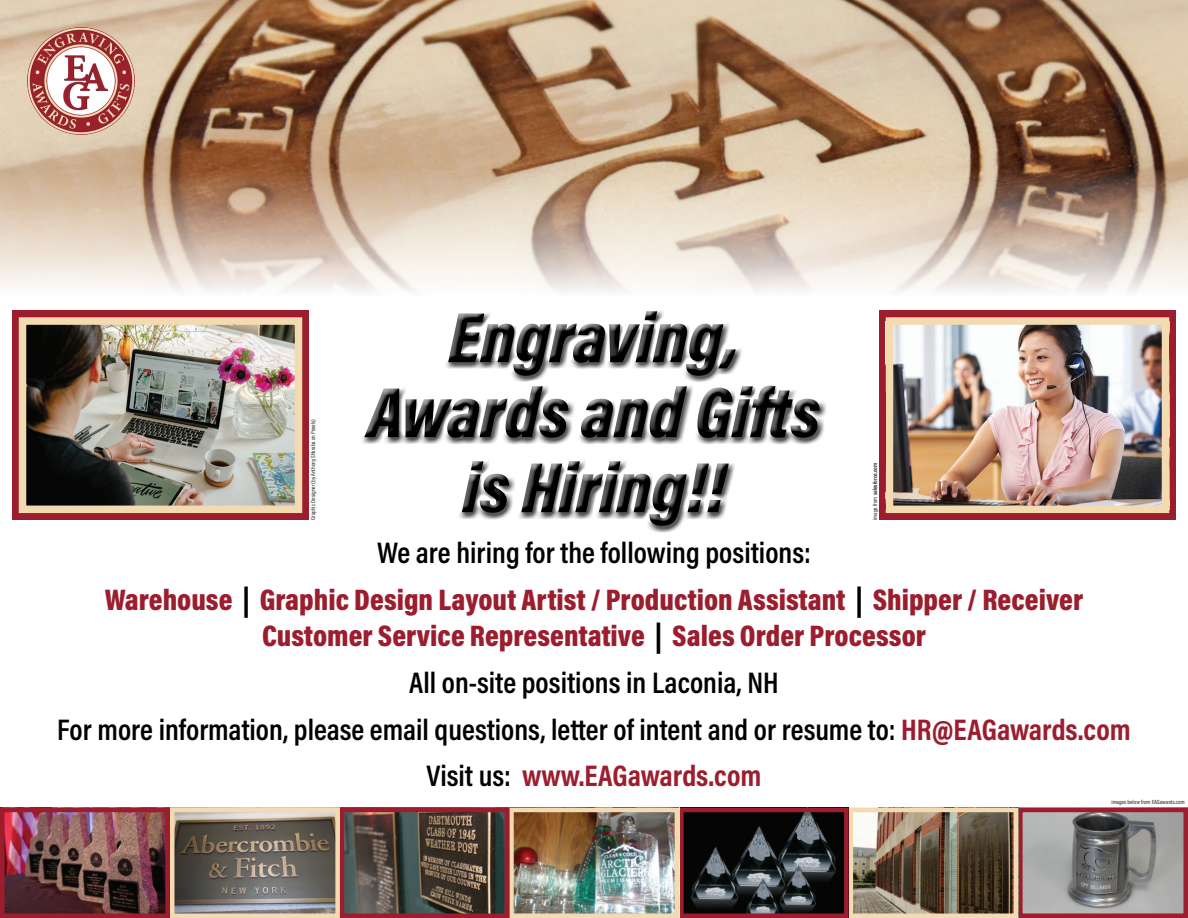
<style>
.page{position:relative;width:1188px;height:918px;background:#fff}
.page>*{position:absolute;margin:0;border:0;box-sizing:border-box;transform-origin:0 0}
.t1{font:italic 900 72px/75px "Acumin Pro Cond";color:#000;text-align:center}
.t2{font:600 30px "Acumin Pro Cond";color:#000}
.t3{font:900 30px/36px "Acumin Pro Cond";color:#9c1d2e;text-align:center}
.t4{font:700 30px "Acumin Pro Cond";color:#9c1d2e}
.t5{font:6px "Acumin Pro Cond";color:#231f20}
.t6{font:600 6px "Acumin Pro Cond";color:#231f20}
.s1{font-weight:400}
.s2{color:#000}
.s3{font-weight:700;color:#9c1d2e}
.s4{font-weight:600;color:#000}
</style>
<div class="page">
<div style="left:12px;top:311px;width:297px;height:209px;background:#9c1d2e"></div>
<img style="left:28px;top:326px;width:265px;height:178px">
<div style="left:19px;top:317px;width:283px;height:196px;border:8px solid #f4dab0"></div>
<img style="left:0;top:0;width:1188px;height:292px">
<img style="left:6px;top:814px;width:1176px;height:98px">
<div style="left:1018px;top:808px;width:170px;height:110px;border:5px solid #9c1d2e"></div>
<img style="left:27px;top:27px;width:108px;height:108px">
<div style="left:849px;top:808px;width:169px;height:110px;border:5px solid #f4dab0"></div>
<div style="left:679px;top:808px;width:170px;height:110px;border:5px solid #9c1d2e"></div>
<div style="left:509px;top:808px;width:170px;height:110px;border:5px solid #f4dab0"></div>
<div style="left:340px;top:808px;width:169px;height:110px;border:5px solid #9c1d2e"></div>
<div style="left:170px;top:808px;width:170px;height:110px;border:5px solid #f4dab0"></div>
<div style="left:0;top:808px;width:170px;height:110px;border:5px solid #9c1d2e"></div>
<div style="left:879px;top:311px;width:297px;height:209px;background:#9c1d2e"></div>
<img style="left:895px;top:326px;width:265px;height:178px">
<div style="left:886px;top:317px;width:283px;height:196px;border:8px solid #f4dab0"></div>
<div style="left:359px;top:306px;width:468px;height:227px;background:#231f20;opacity:.75"></div>
<p class="t5" style="left:309px;top:520px;width:102px;rotate:-90deg">Graphic Designer (by Anthony Shkraba on Pexels)</p>
<h1 class="t1" style="left:368px;top:298px;width:454px">Engraving,<br>Awards and Gifts</h1>
<h1 class="t1" style="left:463px;top:448px;width:264px">is Hiring!!</h1>
<p class="t6" style="left:871px;top:520px;width:58px;rotate:-90deg"><span class="s1">image from</span> salesforce.com</p>
<p class="t2" style="left:377px;top:533px;width:435px">We are hiring for the following positions:</p>
<p class="t3" style="left:105px;top:581px;width:980px">Warehouse <span class="s2">|</span> Graphic Design Layout Artist / Production Assistant <span class="s2">|</span> Shipper / Receiver<br>Customer Service Representative <span class="s2">|</span> Sales Order Processor</p>
<p class="t2" style="left:409px;top:663px;width:371px">All on-site positions in Laconia, NH</p>
<p class="t2" style="left:57px;top:710px;width:1075px">For more information, please email questions, letter of intent and or resume to: <span class="s3">HR@EAGawards.com</span></p>
<p class="t4" style="left:426px;top:756px;width:337px"><span class="s4">Visit us:</span> www.EAGawards.com</p>
<p class="t5" style="left:1112px;top:798px;width:75px">images below from EAGawards.com</p>
</div>
